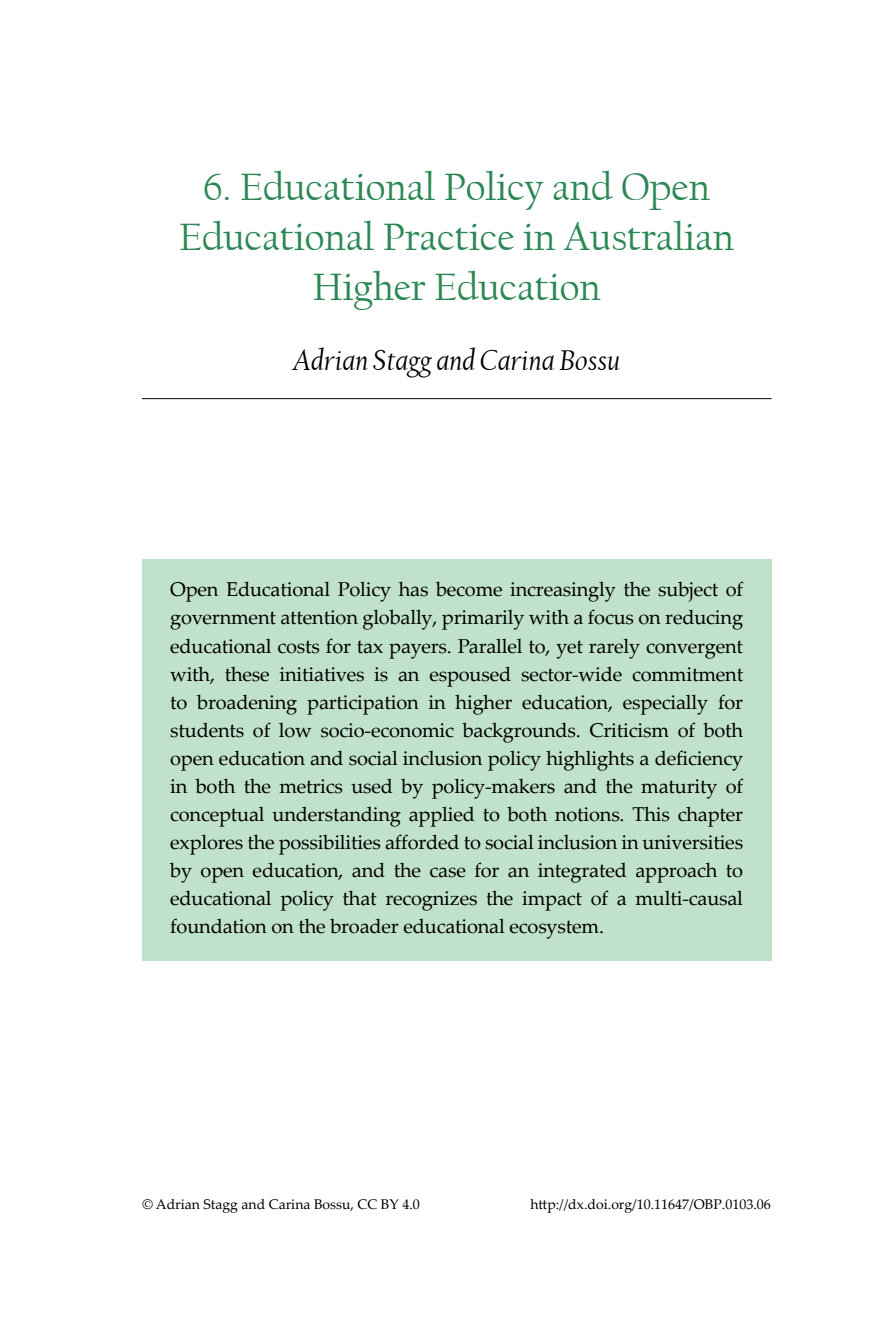
<style>
.page{position:relative;width:885px;height:1327px;background:#fff}
.page>*{position:absolute;margin:0;border:0;box-sizing:border-box;transform-origin:0 0}
.heading1-aut{font:40px/50px "Californian FB";color:#2b8754;text-align:center}
.author-name{font:italic 30px "Californian FB";color:#000}
.stage-directions{font:20px/28px "Palatino Linotype";letter-spacing:-.01em;color:#000;text-align:justify}
.t1{font:14px "Palatino Linotype";color:#000}
</style>
<div class="page">
<hr style="left:142px;top:398px;width:629px;height:1px;background:#000">
<div style="left:142px;top:559px;width:629px;height:402px;background:#c0e2ca"></div>
<p class="heading1-aut" style="left:179px;top:162px;width:556px">6. Educational Policy and Open<br>Educational Practice in Australian<br>Higher Education</p>
<p class="author-name" style="left:293px;top:343px;width:329px">Adrian Stagg and Carina Bossu</p>
<p class="stage-directions" style="left:170px;top:575px;width:574px">Open Educational Policy has become increasingly the subject of government attention globally, primarily with a focus on reducing educational costs for tax payers. Parallel to, yet rarely convergent with, these initiatives is an espoused sector-wide commitment to broadening participation in higher education, especially for students of low socio-economic backgrounds. Criticism of both open education and social inclusion policy highlights a deficiency in both the metrics used by policy-makers and the maturity of conceptual understanding applied to both notions. This chapter explores the possibilities afforded to social inclusion in universities by open education, and the case for an integrated approach to educational policy that recognizes the impact of a multi-causal foundation on the broader educational ecosystem.</p>
<p class="t1" style="left:142px;top:1194px;width:279px">© Adrian Stagg and Carina Bossu, CC BY 4.0</p>
<p class="t1" style="left:530px;top:1194px;width:242px">http://dx.doi.org/10.11647/OBP.0103.06</p>
</div>
